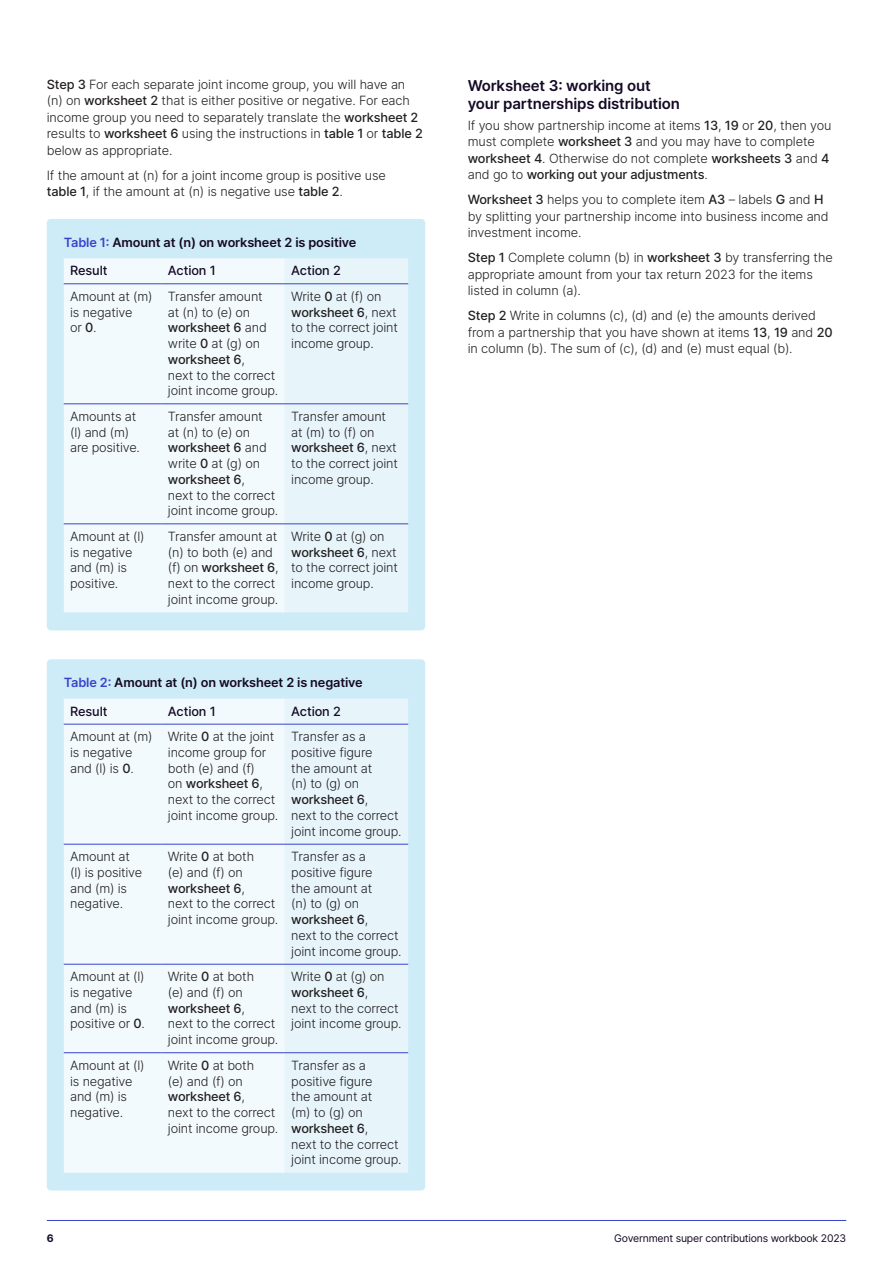
<style>
.page{position:relative;width:893px;height:1263px;background:#fff}
.page>*{position:absolute;margin:0;border:0;box-sizing:border-box;transform-origin:0 0}
.t1{font:600 15px/18px "Inter";letter-spacing:-.01em;color:#150925}
.table_body_-_8_5pt{font:300 12.75px/15.8px "Inter";letter-spacing:-.015em;color:#231f20}
.body{font:300 12.75px/16.5px "Inter";letter-spacing:-.01em;color:#231f20}
.example_-_heading{font:600 12.75px "Inter";letter-spacing:-.01em;color:#150925}
.table_head_-_medium{font:500 12.75px "Inter";letter-spacing:-.01em;color:#150925}
.t2{font:10.5px "Inter";letter-spacing:-.02em;color:#150925}
.t3{font:700 10.5px "Inter";color:#150925}
.s1{font-weight:500}
.s2{color:#3844ca}
</style>
<div class="page">
<hr style="left:47px;top:1220px;width:799px;height:1px;background:#3844ca">
<div style="left:47px;top:219px;width:378px;height:411px;background:#ceebf8;border-radius:4px"></div>
<div style="left:64px;top:258px;width:221px;height:354px;background:#f3fafd"></div>
<div style="left:285px;top:258px;width:123px;height:354px;background:#e7f5fb"></div>
<hr style="left:64px;top:404px;width:98px;height:1px;background:#3844ca">
<hr style="left:162px;top:404px;width:123px;height:1px;background:#3844ca">
<hr style="left:285px;top:404px;width:123px;height:1px;background:#3844ca">
<hr style="left:64px;top:524px;width:98px;height:1px;background:#3844ca">
<hr style="left:162px;top:524px;width:123px;height:1px;background:#3844ca">
<hr style="left:285px;top:524px;width:123px;height:1px;background:#3844ca">
<hr style="left:64px;top:283px;width:98px;height:1px;background:#3844ca">
<hr style="left:162px;top:283px;width:123px;height:1px;background:#3844ca">
<hr style="left:285px;top:283px;width:123px;height:1px;background:#3844ca">
<div style="left:47px;top:659px;width:378px;height:531px;background:#ceebf8;border-radius:4px"></div>
<div style="left:64px;top:699px;width:221px;height:474px;background:#f3fafd"></div>
<div style="left:285px;top:699px;width:123px;height:474px;background:#e7f5fb"></div>
<hr style="left:64px;top:844px;width:98px;height:1px;background:#3844ca">
<hr style="left:162px;top:844px;width:123px;height:1px;background:#3844ca">
<hr style="left:285px;top:844px;width:123px;height:1px;background:#3844ca">
<hr style="left:64px;top:964px;width:98px;height:1px;background:#3844ca">
<hr style="left:162px;top:964px;width:123px;height:1px;background:#3844ca">
<hr style="left:285px;top:964px;width:123px;height:1px;background:#3844ca">
<hr style="left:64px;top:1052px;width:98px;height:1px;background:#3844ca">
<hr style="left:162px;top:1052px;width:123px;height:1px;background:#3844ca">
<hr style="left:285px;top:1052px;width:123px;height:1px;background:#3844ca">
<hr style="left:64px;top:724px;width:98px;height:1px;background:#3844ca">
<hr style="left:162px;top:724px;width:123px;height:1px;background:#3844ca">
<hr style="left:285px;top:724px;width:123px;height:1px;background:#3844ca">
<p class="body" style="left:47px;top:76px;width:378px"><span class="s1">Step 3</span> For each separate joint income group, you will have an (n) on <span class="s1">worksheet 2</span> that is either positive or negative. For each income group you need to separately translate the <span class="s1">worksheet 2 </span>results to <span class="s1">worksheet 6</span> using the instructions in <span class="s1">table 1</span> or <span class="s1">table 2 </span>below as appropriate.</p>
<p class="body" style="left:47px;top:167px;width:341px">If the amount at (n) for a joint income group is positive use <span class="s1">table 1</span>, if the amount at (n) is negative use <span class="s1">table 2</span>.</p>
<h5 class="example_-_heading" style="left:64px;top:233px;width:294px"><span class="s2">Table 1:</span> Amount at (n) on worksheet 2 is positive</h5>
<p class="table_head_-_medium" style="left:70px;top:261px;width:39px">Result</p>
<p class="table_head_-_medium" style="left:168px;top:261px;width:49px">Action 1</p>
<p class="table_head_-_medium" style="left:291px;top:261px;width:51px">Action 2</p>
<p class="table_body_-_8_5pt" style="left:70px;top:288px;width:84px">Amount at (m) is negative<br>or <span class="s1">0</span>.</p>
<p class="table_body_-_8_5pt" style="left:168px;top:288px;width:112px">Transfer amount<br>at (n) to (e) on <span class="s1">worksheet 6</span> and write <span class="s1">0</span> at (g) on <span class="s1">worksheet 6</span>,<br>next to the correct joint income group.</p>
<p class="table_body_-_8_5pt" style="left:291px;top:288px;width:108px">Write <span class="s1">0</span> at (f) on <span class="s1">worksheet 6</span>, next to the correct joint income group.</p>
<p class="table_body_-_8_5pt" style="left:70px;top:408px;width:71px">Amounts at (l) and (m) are positive.</p>
<p class="table_body_-_8_5pt" style="left:168px;top:408px;width:112px">Transfer amount<br>at (n) to (e) on <span class="s1">worksheet 6</span> and write <span class="s1">0</span> at (g) on <span class="s1">worksheet 6</span>,<br>next to the correct joint income group.</p>
<p class="table_body_-_8_5pt" style="left:291px;top:408px;width:108px">Transfer amount at (m) to (f) on <span class="s1">worksheet 6</span>, next to the correct joint income group.</p>
<p class="table_body_-_8_5pt" style="left:70px;top:528px;width:76px">Amount at (l) is negative and (m) is positive.</p>
<p class="table_body_-_8_5pt" style="left:168px;top:528px;width:112px">Transfer amount at (n) to both (e) and (f) on <span class="s1">worksheet 6</span>, next to the correct joint income group.</p>
<p class="table_body_-_8_5pt" style="left:291px;top:528px;width:108px">Write <span class="s1">0</span> at (g) on <span class="s1">worksheet 6</span>, next to the correct joint income group.</p>
<h5 class="example_-_heading" style="left:64px;top:673px;width:301px"><span class="s2">Table 2:</span> Amount at (n) on worksheet 2 is negative</h5>
<p class="table_head_-_medium" style="left:70px;top:702px;width:39px">Result</p>
<p class="table_head_-_medium" style="left:168px;top:702px;width:49px">Action 1</p>
<p class="table_head_-_medium" style="left:291px;top:702px;width:51px">Action 2</p>
<p class="table_body_-_8_5pt" style="left:70px;top:728px;width:84px">Amount at (m) is negative and (l) is <span class="s1">0</span>.</p>
<p class="table_body_-_8_5pt" style="left:168px;top:728px;width:112px">Write <span class="s1">0</span> at the joint income group for both (e) and (f)<br>on <span class="s1">worksheet 6</span>, next to the correct joint income group.</p>
<p class="table_body_-_8_5pt" style="left:291px;top:728px;width:112px">Transfer as a positive figure<br>the amount at<br>(n) to (g) on <span class="s1">worksheet 6</span>,<br>next to the correct joint income group.</p>
<p class="table_body_-_8_5pt" style="left:70px;top:848px;width:74px">Amount at (l) is positive and (m) is negative.</p>
<p class="table_body_-_8_5pt" style="left:168px;top:848px;width:112px">Write <span class="s1">0</span> at both<br>(e) and (f) on <span class="s1">worksheet 6</span>,<br>next to the correct joint income group.</p>
<p class="table_body_-_8_5pt" style="left:291px;top:848px;width:112px">Transfer as a positive figure<br>the amount at<br>(n) to (g) on <span class="s1">worksheet 6</span>,<br>next to the correct joint income group.</p>
<p class="table_body_-_8_5pt" style="left:70px;top:968px;width:76px">Amount at (l) is negative and (m) is positive or <span class="s1">0</span>.</p>
<p class="table_body_-_8_5pt" style="left:168px;top:968px;width:112px">Write <span class="s1">0</span> at both<br>(e) and (f) on <span class="s1">worksheet 6</span>,<br>next to the correct joint income group.</p>
<p class="table_body_-_8_5pt" style="left:291px;top:968px;width:112px">Write <span class="s1">0</span> at (g) on <span class="s1">worksheet 6</span>,<br>next to the correct joint income group.</p>
<p class="table_body_-_8_5pt" style="left:70px;top:1057px;width:76px">Amount at (l) is negative and (m) is negative.</p>
<p class="table_body_-_8_5pt" style="left:168px;top:1057px;width:112px">Write <span class="s1">0</span> at both<br>(e) and (f) on <span class="s1">worksheet 6</span>,<br>next to the correct joint income group.</p>
<p class="table_body_-_8_5pt" style="left:291px;top:1057px;width:112px">Transfer as a positive figure<br>the amount at<br>(m) to (g) on <span class="s1">worksheet 6</span>,<br>next to the correct joint income group.</p>
<h4 class="t1" style="left:468px;top:76px;width:214px">Worksheet 3: working out your partnerships distribution</h4>
<p class="body" style="left:468px;top:117px;width:365px">If you show partnership income at items <span class="s1">13</span>, <span class="s1">19</span> or <span class="s1">20</span>, then you must complete <span class="s1">worksheet 3</span> and you may have to complete <span class="s1">worksheet 4</span>. Otherwise do not complete <span class="s1">worksheets 3</span> and <span class="s1">4 </span>and go to <span class="s1">working out your adjustments</span>.</p>
<p class="body" style="left:468px;top:191px;width:362px"><span class="s1">Worksheet 3</span> helps you to complete item <span class="s1">A3</span> – labels <span class="s1">G</span> and <span class="s1">H </span>by splitting your partnership income into business income and investment income.</p>
<p class="body" style="left:468px;top:249px;width:367px"><span class="s1">Step 1</span> Complete column (b) in <span class="s1">worksheet 3</span> by transferring the appropriate amount from your tax return 2023 for the items listed in column (a).</p>
<p class="body" style="left:468px;top:307px;width:366px"><span class="s1">Step 2</span> Write in columns (c), (d) and (e) the amounts derived from a partnership that you have shown at items <span class="s1">13</span>, <span class="s1">19</span> and <span class="s1">20 </span>in column (b). The sum of (c), (d) and (e) must equal (b).</p>
<p class="t3" style="left:47px;top:1230px;width:8px">6</p>
<p class="t2" style="left:614px;top:1230px;width:233px">Government super contributions workbook 2023</p>
</div>
